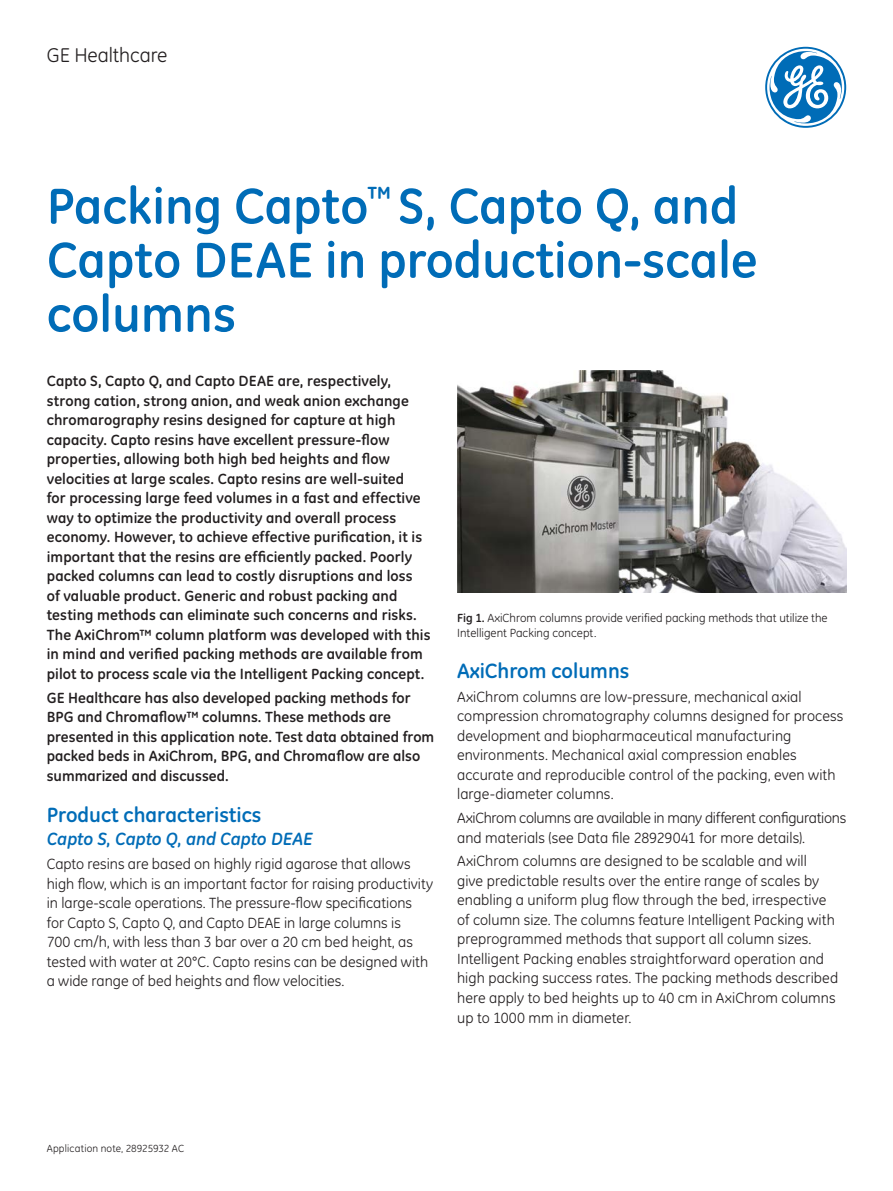
<style>
.page{position:relative;width:893px;height:1191px;background:#fff}
.page>*{position:absolute;margin:0;border:0;box-sizing:border-box;transform-origin:0 0}
.t1{font:700 51px/54px "GE Inspira";color:#006cb7}
.t2{font:700 21px "GE Inspira";color:#006cb7}
.t3{font:20.25px "GE Inspira";letter-spacing:-.005em;color:#231f20}
.t4{font:italic 700 18px "GE Inspira";letter-spacing:-.01em;color:#006cb7}
.t5{font:15px/19.5px "GE Inspira";letter-spacing:.005em;color:#231f20}
.t6{font:700 15px/19.5px "GE Inspira";letter-spacing:.005em;color:#231f20}
.t7{font:15px/19.5px "GE Inspira";letter-spacing:-.02em;color:#231f20}
.t8{font:12px/15px "GE Inspira";color:#231f20}
.t9{font:10.5px "GE Inspira";letter-spacing:.01em;color:#231f20}
.s1{font-weight:700}
</style>
<div class="page">
<img style="left:457px;top:370px;width:389px;height:222px">
<svg style="left:765px;top:47px;width:81px;height:81px"></svg>
<h3 class="t3" style="left:47px;top:44px;width:122px">GE Healthcare</h3>
<h1 class="t1" style="left:47px;top:178px;width:712px">Packing Capto<sup>™</sup> S, Capto Q, and<br>Capto DEAE in production-scale columns</h1>
<p class="t6" style="left:47px;top:371px;width:385px">Capto S, Capto Q, and Capto DEAE are, respectively, strong cation, strong anion, and weak anion exchange chromarography resins designed for capture at high capacity. Capto resins have excellent pressure-flow properties, allowing both high bed heights and flow velocities at large scales. Capto resins are well-suited<br>for processing large feed volumes in a fast and effective way to optimize the productivity and overall process economy. However, to achieve effective purification, it is important that the resins are efficiently packed. Poorly packed columns can lead to costly disruptions and loss<br>of valuable product. Generic and robust packing and testing methods can eliminate such concerns and risks.<br>The AxiChrom™ column platform was developed with this in mind and verified packing methods are available from pilot to process scale via the Intelligent Packing concept.</p>
<p class="t6" style="left:47px;top:687px;width:389px">GE Healthcare has also developed packing methods for BPG and Chromaflow™ columns. These methods are presented in this application note. Test data obtained from packed beds in AxiChrom, BPG, and Chromaflow are also summarized and discussed.</p>
<h2 class="t2" style="left:47px;top:801px;width:216px">Product characteristics</h2>
<p class="t4" style="left:47px;top:827px;width:267px">Capto S, Capto Q, and Capto DEAE</p>
<p class="t5" style="left:47px;top:854px;width:388px">Capto resins are based on highly rigid agarose that allows high flow, which is an important factor for raising productivity in large-scale operations. The pressure-flow specifications for Capto S, Capto Q, and Capto DEAE in large columns is<br>700 cm/h, with less than 3 bar over a 20 cm bed height, as tested with water at 20°C. Capto resins can be designed with a wide range of bed heights and flow velocities.</p>
<p class="t8" style="left:457px;top:610px;width:372px"><span class="s1">Fig 1.</span> AxiChrom columns provide verified packing methods that utilize the<br>Intelligent Packing concept.</p>
<h2 class="t2" style="left:457px;top:657px;width:174px">AxiChrom columns</h2>
<p class="t5" style="left:457px;top:687px;width:388px">AxiChrom columns are low-pressure, mechanical axial compression chromatography columns designed for process development and biopharmaceutical manufacturing environments. Mechanical axial compression enables accurate and reproducible control of the packing, even with large-diameter columns.</p>
<p class="t7" style="left:457px;top:808px;width:391px">AxiChrom columns are available in many different configurations and materials (see Data file 28929041 for more details).</p>
<p class="t5" style="left:457px;top:851px;width:382px">AxiChrom columns are designed to be scalable and will<br>give predictable results over the entire range of scales by enabling a uniform plug flow through the bed, irrespective of column size. The columns feature Intelligent Packing with preprogrammed methods that support all column sizes.<br>Intelligent Packing enables straightforward operation and high packing success rates. The packing methods described here apply to bed heights up to 40 cm in AxiChrom columns up to 1000 mm in diameter.</p>
<p class="t9" style="left:47px;top:1142px;width:139px">Application note, 28925932 AC</p>
</div>
